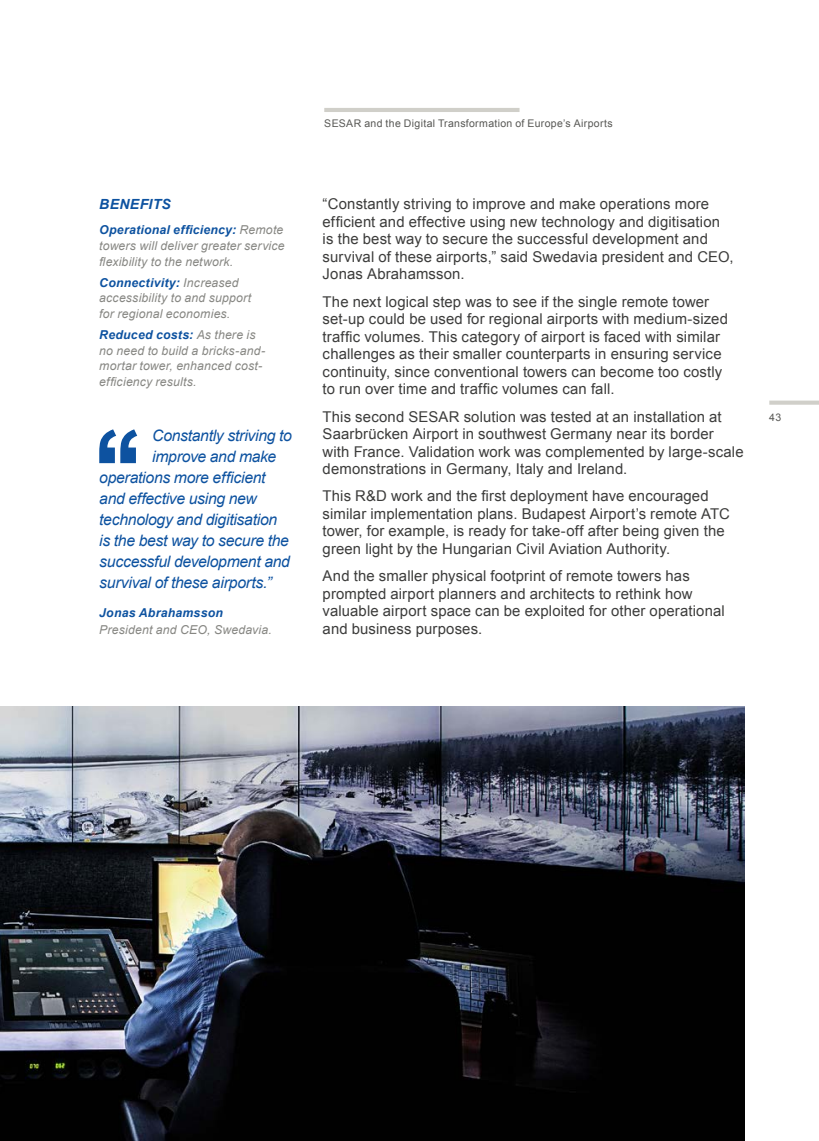
<style>
.page{position:relative;width:819px;height:1141px;background:#fff}
.page>*{position:absolute;margin:0;border:0;box-sizing:border-box;transform-origin:0 0}
.t1{font:italic 15.75px "Arial";letter-spacing:-.02em;color:#0d52a0}
.t2{font:14.88px/17.5px "Arial";letter-spacing:.01em;color:#3c3c3b}
.t3{font:italic 700 14px "Arial";letter-spacing:.025em;color:#0d52a0}
.t4{font:italic 12.25px/15.8px "Arial";letter-spacing:.015em;color:#878783}
.t5{font:italic 700 12.25px "Arial";letter-spacing:.015em;color:#0d52a0}
.t6{font:10.5px "Arial";letter-spacing:.03em;color:#575754}
.s1{font-weight:700;color:#0d52a0}
</style>
<div class="page">
<svg style="left:769px;top:401px;width:50px;height:4px"></svg>
<hr style="left:324px;top:108px;width:195px;height:4px;background:#d0cfc9">
<svg style="left:99px;top:429px;width:38px;height:34px"></svg>
<img style="left:0;top:706px;width:744px;height:435px">
<p class="t3" style="left:99px;top:195px;width:73px">BENEFITS</p>
<p class="t4" style="left:99px;top:222px;width:187px;text-align:justify"><span class="s1">Operational efficiency:</span> Remote towers will deliver greater service flexibility to the network.</p>
<p class="t4" style="left:99px;top:275px;width:154px"><span class="s1">Connectivity:</span> Increased accessibility to and support for regional economies.</p>
<p class="t4" style="left:99px;top:327px;width:167px"><span class="s1">Reduced costs:</span> As there is no need to build a bricks-and&shy;mortar tower, enhanced cost&shy;efficiency results.</p>
<p class="t1" style="left:152px;top:425px;width:141px">Constantly striving to</p>
<p class="t1" style="left:152px;top:446px;width:126px">improve and make</p>
<p class="t1" style="left:99px;top:467px;width:168px">operations more efficient</p>
<p class="t1" style="left:99px;top:488px;width:159px">and effective using new</p>
<p class="t1" style="left:99px;top:509px;width:179px">technology and digitisation</p>
<p class="t1" style="left:99px;top:530px;width:191px">is the best way to secure the</p>
<p class="t1" style="left:99px;top:551px;width:192px">successful development and</p>
<p class="t1" style="left:99px;top:572px;width:174px">survival of these airports.”</p>
<p class="t5" style="left:99px;top:604px;width:125px">Jonas Abrahamsson</p>
<p class="t4" style="left:99px;top:622px;width:174px">President and CEO, Swedavia.</p>
<p class="t6" style="left:324px;top:117px;width:290px">SESAR and the Digital Transformation of Europe’s Airports</p>
<p class="t2" style="left:322px;top:195px;width:412px">“Constantly striving to improve and make operations more efficient and effective using new technology and digitisation is the best way to secure the successful development and survival of these airports,” said Swedavia president and CEO, Jonas Abrahamsson.</p>
<p class="t2" style="left:322px;top:293px;width:407px">The next logical step was to see if the single remote tower set-up could be used for regional airports with medium-sized traffic volumes. This category of airport is faced with similar challenges as their smaller counterparts in ensuring service continuity, since conventional towers can become too costly to run over time and traffic volumes can fall.</p>
<p class="t2" style="left:322px;top:408px;width:422px">This second SESAR solution was tested at an installation at Saarbrücken Airport in southwest Germany near its border with France. Validation work was complemented by large-scale demonstrations in Germany, Italy and Ireland.</p>
<p class="t2" style="left:322px;top:488px;width:409px">This R&amp;D work and the first deployment have encouraged similar implementation plans. Budapest Airport’s remote ATC tower, for example, is ready for take-off after being given the green light by the Hungarian Civil Aviation Authority.</p>
<p class="t2" style="left:322px;top:567px;width:403px">And the smaller physical footprint of remote towers has prompted airport planners and architects to rethink how valuable airport space can be exploited for other operational and business purposes.</p>
<p class="t6" style="left:769px;top:410px;width:13px">43</p>
</div>
